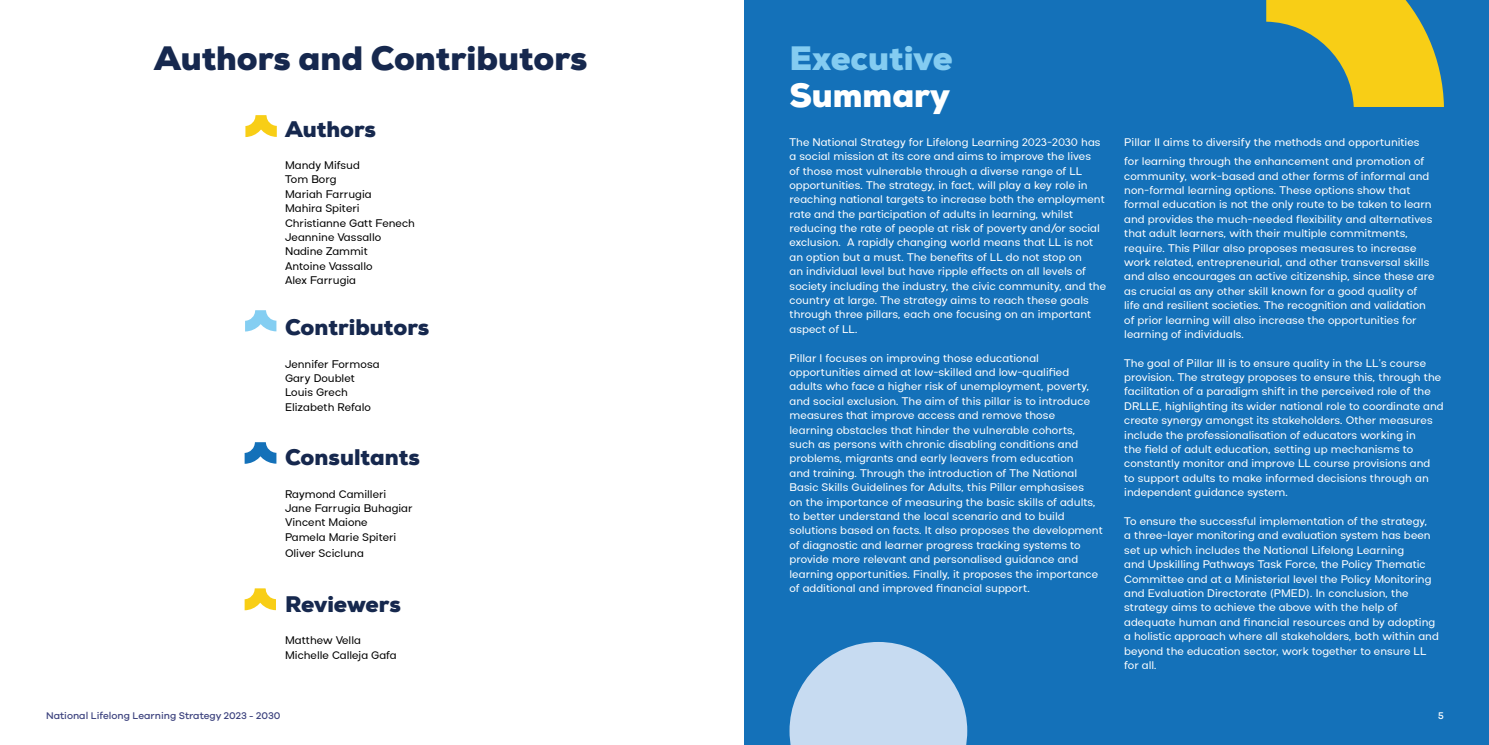
<style>
.page{position:relative;width:1489px;height:745px;background:#fff}
.page>*{position:absolute;margin:0;border:0;box-sizing:border-box;transform-origin:0 0}
.t1{font:900 33.75px "Nexa";color:#16284e}
.t2{font:900 33.75px "Nexa";color:#84ccf1}
.t3{font:900 33.75px "Nexa";color:#fff}
.t4{font:900 22.5px "Nexa";color:#16284e}
.t5{font:12.5px/14.4px "Aceh";color:#fff}
.t6{font:12.5px/14.4px "Aceh";color:#000}
.t7{font:500 10px "Galano Grotesque";color:#3c427e}
.t8{font:500 10px "Galano Grotesque";color:#fff}
</style>
<div class="page">
<div style="left:744px;top:0;width:744px;height:744px;background:#1471b9"></div>
<svg style="left:245px;top:115px;width:32px;height:22px"></svg>
<svg style="left:244px;top:588px;width:32px;height:22px"></svg>
<svg style="left:245px;top:310px;width:31px;height:21px"></svg>
<svg style="left:244px;top:442px;width:32px;height:21px"></svg>
<svg style="left:789px;top:642px;width:178px;height:102px"></svg>
<svg style="left:1266px;top:0;width:177px;height:107px"></svg>
<h1 class="t1" style="left:154px;top:37px;width:435px">Authors and Contributors</h1>
<h2 class="t4" style="left:285px;top:114px;width:93px">Authors</h2>
<p class="t6" style="left:285px;top:158px;width:131px">Mandy Mifsud<br>Tom Borg<br>Mariah Farrugia<br>Mahira Spiteri<br>Christianne Gatt Fenech<br>Jeannine Vassallo<br>Nadine Zammit<br>Antoine Vassallo<br>Alex Farrugia</p>
<h2 class="t4" style="left:285px;top:312px;width:146px">Contributors</h2>
<p class="t6" style="left:285px;top:356px;width:96px">Jennifer Formosa<br>Gary Doublet<br>Louis Grech<br>Elizabeth Refalo</p>
<h2 class="t4" style="left:285px;top:442px;width:136px">Consultants</h2>
<p class="t6" style="left:285px;top:486px;width:129px">Raymond Camilleri<br>Jane Farrugia Buhagiar<br>Vincent Maione<br>Pamela Marie Spiteri</p>
<p class="t6" style="left:285px;top:546px;width:80px">Oliver Scicluna</p>
<h2 class="t4" style="left:285px;top:589px;width:117px">Reviewers</h2>
<p class="t6" style="left:285px;top:633px;width:113px">Matthew Vella<br>Michelle Calleja Gafa</p>
<h1 class="t2" style="left:789px;top:37px;width:165px">Executive</h1>
<h1 class="t3" style="left:789px;top:73px;width:162px">Summary</h1>
<p class="t5" style="left:789px;top:135px;width:318px">The National Strategy for Lifelong Learning 2023-2030 has a social mission at its core and aims to improve the lives<br>of those most vulnerable through a diverse range of LL opportunities. The strategy, in fact, will play a key role in reaching national targets to increase both the employment rate and the participation of adults in learning, whilst reducing the rate of people at risk of poverty and/or social exclusion. A rapidly changing world means that LL is not an option but a must. The benefits of LL do not stop on<br>an individual level but have ripple effects on all levels of society including the industry, the civic community, and the country at large. The strategy aims to reach these goals through three pillars, each one focusing on an important aspect of LL.</p>
<p class="t5" style="left:789px;top:350px;width:315px">Pillar I focuses on improving those educational opportunities aimed at low-skilled and low-qualified adults who face a higher risk of unemployment, poverty, and social exclusion. The aim of this pillar is to introduce measures that improve access and remove those<br>learning obstacles that hinder the vulnerable cohorts, such as persons with chronic disabling conditions and problems, migrants and early leavers from education<br>and training. Through the introduction of The National Basic Skills Guidelines for Adults, this Pillar emphasises<br>on the importance of measuring the basic skills of adults, to better understand the local scenario and to build solutions based on facts. It also proposes the development of diagnostic and learner progress tracking systems to provide more relevant and personalised guidance and learning opportunities. Finally, it proposes the importance of additional and improved financial support.</p>
<p class="t5" style="left:1124px;top:132px;width:301px;line-height:19.4px">Pillar II aims to diversify the methods and opportunities for learning through the enhancement and promotion of</p>
<p class="t5" style="left:1124px;top:169px;width:312px">community, work-based and other forms of informal and non-formal learning options. These options show that formal education is not the only route to be taken to learn and provides the much-needed flexibility and alternatives that adult learners, with their multiple commitments, require. This Pillar also proposes measures to increase work related, entrepreneurial, and other transversal skills and also encourages an active citizenship, since these are as crucial as any other skill known for a good quality of life and resilient societies. The recognition and validation of prior learning will also increase the opportunities for learning of individuals.</p>
<p class="t5" style="left:1124px;top:355px;width:321px">The goal of Pillar III is to ensure quality in the LL’s course provision. The strategy proposes to ensure this, through the facilitation of a paradigm shift in the perceived role of the DRLLE, highlighting its wider national role to coordinate and create synergy amongst its stakeholders. Other measures include the professionalisation of educators working in<br>the field of adult education, setting up mechanisms to constantly monitor and improve LL course provisions and to support adults to make informed decisions through an independent guidance system.</p>
<p class="t5" style="left:1124px;top:514px;width:316px">To ensure the successful implementation of the strategy,<br>a three-layer monitoring and evaluation system has been set up which includes the National Lifelong Learning<br>and Upskilling Pathways Task Force, the Policy Thematic Committee and at a Ministerial level the Policy Monitoring and Evaluation Directorate (PMED). In conclusion, the strategy aims to achieve the above with the help of adequate human and financial resources and by adopting a holistic approach where all stakeholders, both within and beyond the education sector, work together to ensure LL for all.</p>
<p class="t7" style="left:46px;top:709px;width:236px">National Lifelong Learning Strategy 2023 - 2030</p>
<p class="t8" style="left:1438px;top:709px;width:7px">5</p>
</div>
